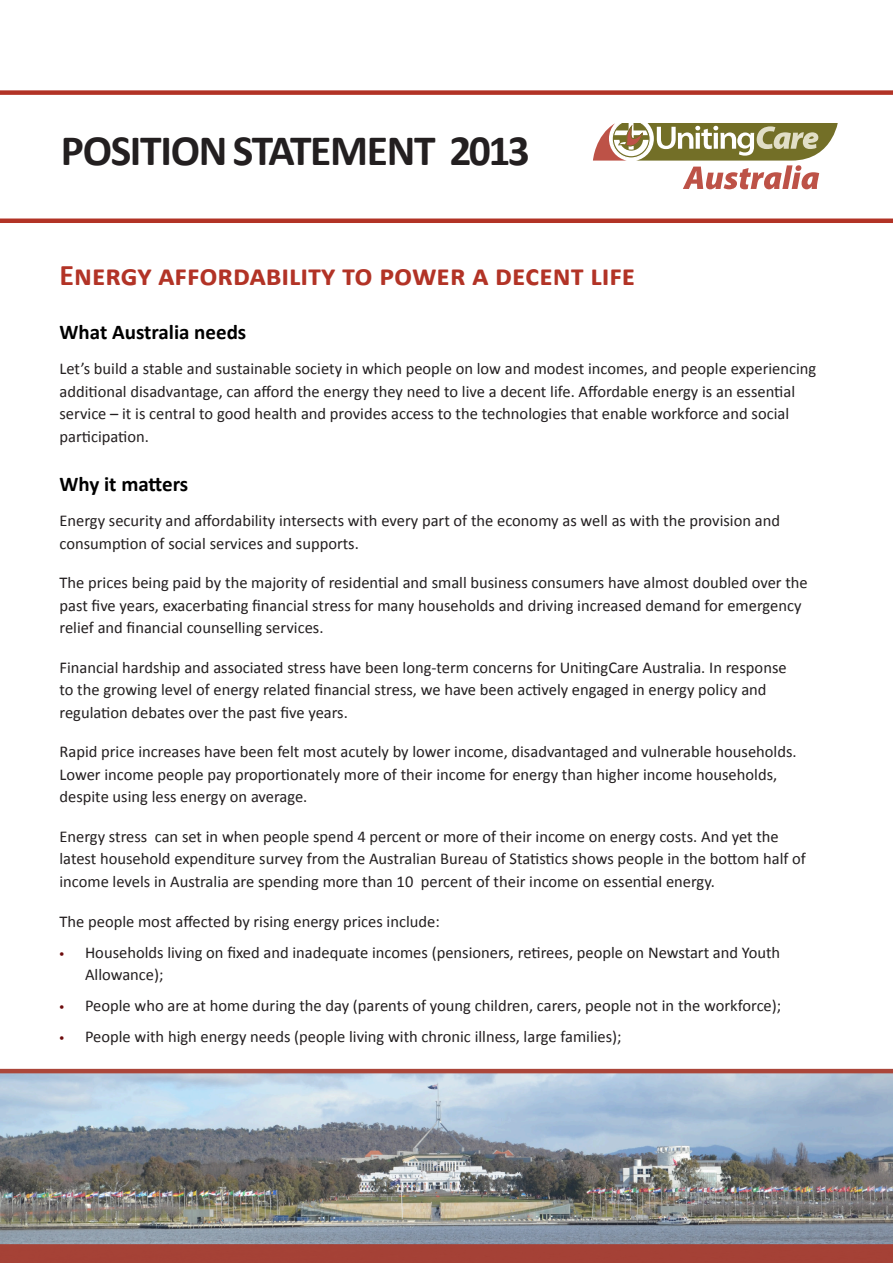
<style>
.page{position:relative;width:893px;height:1263px;background:#fff}
.page>*{position:absolute;margin:0;border:0;box-sizing:border-box;transform-origin:0 0}
.t1{font:700 43.5px "Calibri";letter-spacing:-.03em;color:#231f20}
._02_Heading{font:700 30px "Calibri";color:#b23326}
._03_heading{font:700 21px "Calibri";color:#000}
.main_content{font:16.5px/22.5px "Calibri";color:#231f20}
.s1{font-family:"Myriad Pro";font-weight:600;font-style:italic;font-size:15px;color:#6d0b0c}
</style>
<div class="page">
<svg style="left:593px;top:124px;width:245px;height:65px"></svg>
<div style="left:0;top:90px;width:893px;height:5px;background:#b23326"></div>
<div style="left:0;top:218px;width:893px;height:5px;background:#b23326"></div>
<img style="left:0;top:1074px;width:893px;height:170px">
<hr style="left:0;top:1069px;width:893px;height:4px;background:#ab463a">
<div style="left:0;top:1244px;width:893px;height:19px;background:#a54136"></div>
<p class="t1" style="left:61px;top:123px;width:470px">POSITION STATEMENT 2013</p>
<p class="_02_Heading" style="left:60px;top:256px;width:577px">Energy affordability to power a decent life</p>
<p class="_03_heading" style="left:60px;top:318px;width:188px">What Australia needs</p>
<p class="main_content" style="left:60px;top:357px;width:758px">Let’s build a stable and sustainable society in which people on low and modest incomes, and people experiencing additional disadvantage, can afford the energy they need to live a decent life. Affordable energy is an essential service – it is central to good health and provides access to the technologies that enable workforce and social participation.</p>
<p class="_03_heading" style="left:60px;top:471px;width:130px">Why it matters</p>
<p class="main_content" style="left:60px;top:510px;width:722px">Energy security and affordability intersects with every part of the economy as well as with the provision and consumption of social services and supports.</p>
<p class="main_content" style="left:60px;top:572px;width:750px">The prices being paid by the majority of residential and small business consumers have almost doubled over the past five years, exacerbating financial stress for many households and driving increased demand for emergency relief and financial counselling services.</p>
<p class="main_content" style="left:60px;top:656px;width:729px">Financial hardship and associated stress have been long-term concerns for UnitingCare Australia. In response to the growing level of energy related financial stress, we have been actively engaged in energy policy and regulation debates over the past five years.</p>
<p class="main_content" style="left:60px;top:741px;width:739px">Rapid price increases have been felt most acutely by lower income, disadvantaged and vulnerable households.<br>Lower income people pay proportionately more of their income for energy than higher income households, despite using less energy on average.</p>
<p class="main_content" style="left:60px;top:825px;width:748px">Energy stress can set in when people spend 4 percent or more of their income on energy costs. And yet the latest household expenditure survey from the Australian Bureau of Statistics shows people in the bottom half of income levels in Australia are spending more than 10 percent of their income on essential energy.</p>
<p class="main_content" style="left:60px;top:910px;width:382px">The people most affected by rising energy prices include:</p>
<p class="main_content" style="left:85px;top:941px;width:697px;text-indent:-26px"><span class="s1">•</span> Households living on fixed and inadequate incomes (pensioners, retirees, people on Newstart and Youth<br>Allowance);</p>
<p class="main_content" style="left:60px;top:994px;width:723px"><span class="s1">•</span> People who are at home during the day (parents of young children, carers, people not in the workforce);</p>
<p class="main_content" style="left:60px;top:1025px;width:564px"><span class="s1">•</span> People with high energy needs (people living with chronic illness, large families);</p>
</div>
